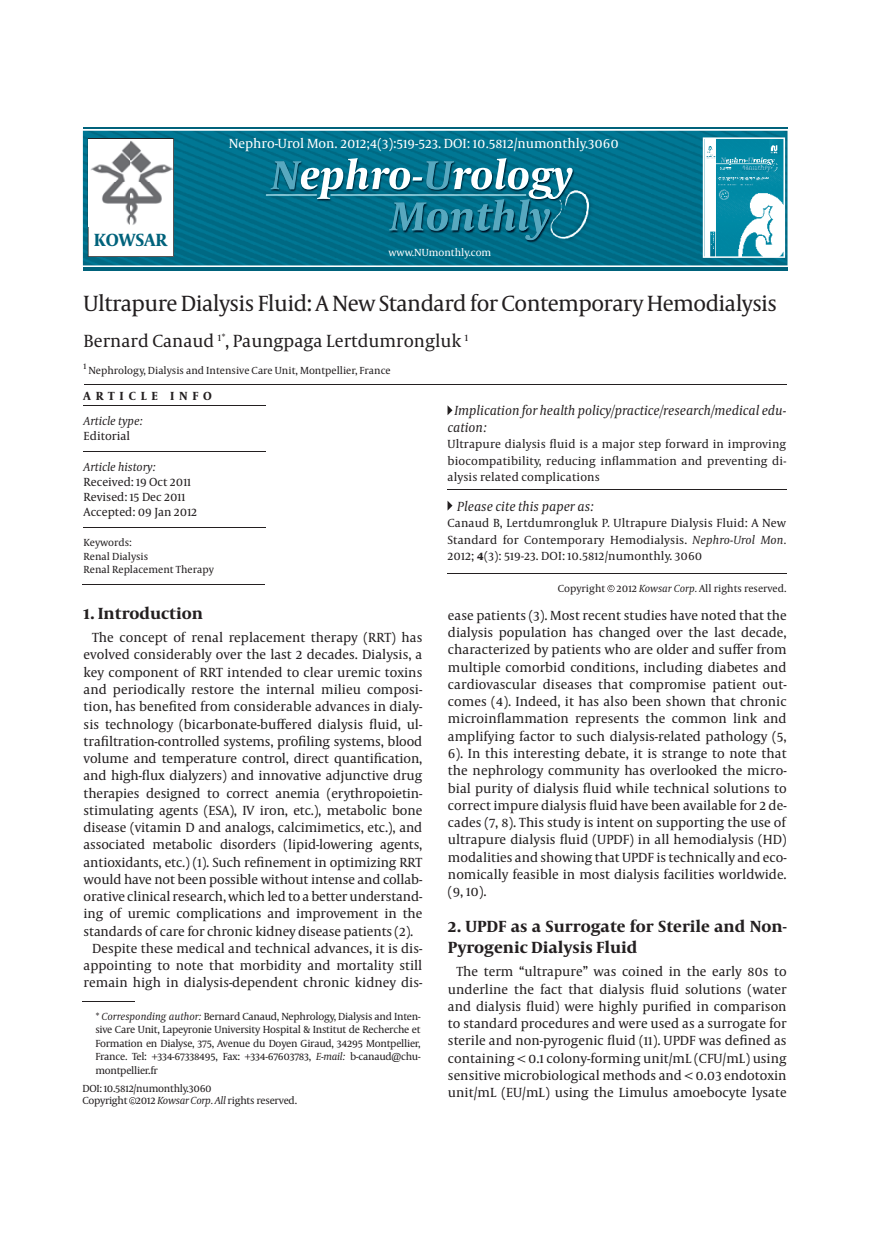
<style>
.page{position:relative;width:893px;height:1234px;background:#fff}
.page>*{position:absolute;margin:0;border:0;box-sizing:border-box;transform-origin:0 0}
.t1{font:22.5px "Capitolium News";letter-spacing:-.025em;color:#231f20}
.t2{font:18px "Capitolium News";color:#231f20}
.t3{font:700 18px "Capitolium News";color:#00627b}
.t4{font:700 16.5px/21px "Capitolium News";color:#231f20}
.t5{font:13.5px/17.2px "Capitolium News";letter-spacing:-.01em;color:#231f20;text-align:justify}
.t6{font:italic 13.5px/16.5px "Capitolium News";color:#231f20}
.t7{font:13.5px "Capitolium News";color:#fff}
.t8{font:12px/16.5px "Capitolium News";letter-spacing:.01em;color:#231f20;text-align:justify}
.t9{font:italic 12px "Capitolium News";color:#231f20}
.t10{font:700 12px "Capitolium News";letter-spacing:.4em;color:#231f20}
.t11{font:10.5px/13.5px "Capitolium News";color:#231f20}
.t12{font:10.5px/12.6px "Capitolium News";letter-spacing:-.025em;color:#231f20}
.t13{font:10.5px "Capitolium News";color:#fff}
.s1{font-style:italic}
.s2{font-weight:700}
</style>
<div class="page">
<img style="left:83px;top:131px;width:704px;height:134px">
<svg style="left:88px;top:138px;width:86px;height:119px"></svg>
<img style="left:89px;top:138px;width:84px;height:88px">
<hr style="left:83px;top:267px;width:704px;height:4px;background:#00627b">
<hr style="left:83px;top:128px;width:704px;height:1px;background:#00627b">
<svg style="left:703px;top:137px;width:82px;height:121px"></svg>
<hr style="left:84px;top:384px;width:702px;height:1px;background:#231f20">
<hr style="left:84px;top:527px;width:182px;height:1px;background:#231f20">
<hr style="left:83px;top:584px;width:182px;height:1px;background:#231f20">
<hr style="left:84px;top:451px;width:182px;height:1px;background:#231f20">
<hr style="left:84px;top:405px;width:182px;height:1px;background:#231f20">
<hr style="left:83px;top:1000px;width:52px;height:1px;background:#231f20">
<svg style="left:129px;top:1097px;width:7px;height:7px"></svg>
<svg style="left:448px;top:501px;width:4px;height:9px"></svg>
<svg style="left:448px;top:406px;width:4px;height:9px"></svg>
<hr style="left:448px;top:573px;width:339px;height:1px;background:#231f20">
<hr style="left:448px;top:489px;width:339px;height:1px;background:#231f20">
<svg style="left:607px;top:585px;width:7px;height:7px"></svg>
<p class="t7" style="left:229px;top:136px;width:392px">Nephro-Urol Mon. 2012;4(3):519-523. DoI: 10.5812/numonthly.3060</p>
<h2 class="t3" style="left:94px;top:230px;width:75px">KOWSAR</h2>
<p class="t13" style="left:389px;top:247px;width:104px">www.NUmonthly.com</p>
<h1 class="t1" style="left:84px;top:290px;width:695px">Ultrapure Dialysis Fluid: A New Standard for Contemporary hemodialysis</h1>
<h2 class="t2" style="left:84px;top:330px;width:386px">Bernard Canaud <sup>1*</sup>, Paungpaga lertdumrongluk <sup>1</sup></h2>
<p class="t11" style="left:84px;top:363px;width:309px"><sup>1</sup> Nephrology, Dialysis and Intensive Care Unit, Montpellier, France</p>
<p class="t10" style="left:84px;top:388px;width:130px">ARTICLE INFO</p>
<p class="t9" style="left:84px;top:414px;width:61px">Article type:</p>
<p class="t8" style="left:84px;top:428px;width:48px">Editorial</p>
<p class="t9" style="left:84px;top:460px;width:74px">Article history:</p>
<p class="t8" style="left:84px;top:474px;width:115px;line-height:15px;text-align:left">Received: 19 oct 2011<br>Revised: 15 Dec 2011<br>Accepted: 09 Jan 2012</p>
<p class="t11" style="left:84px;top:536px;width:132px">Keywords:<br>Renal Dialysis<br>Renal Replacement Therapy</p>
<p class="t4" style="left:84px;top:603px;width:121px">1. Introduction</p>
<p class="t5" style="left:92px;top:629px;width:332px">The concept of renal replacement therapy (RRT) has</p>
<p class="t5" style="left:84px;top:646px;width:340px">evolved considerably over the last 2 decades. Dialysis, a</p>
<p class="t5" style="left:84px;top:663px;width:340px">key component of RRT intended to clear uremic toxins</p>
<p class="t5" style="left:84px;top:681px;width:340px">and periodically restore the internal milieu composi-</p>
<p class="t5" style="left:84px;top:698px;width:340px">tion, has benefited from considerable advances in dialy-</p>
<p class="t5" style="left:84px;top:715px;width:340px">sis technology (bicarbonate-buffered dialysis fluid, ul-</p>
<p class="t5" style="left:84px;top:732px;width:340px">trafiltration-controlled systems, profiling systems, blood</p>
<p class="t5" style="left:84px;top:750px;width:340px">volume and temperature control, direct quantification,</p>
<p class="t5" style="left:84px;top:767px;width:340px">and high-flux dialyzers) and innovative adjunctive drug</p>
<p class="t5" style="left:84px;top:784px;width:340px">therapies designed to correct anemia (erythropoietin-</p>
<p class="t5" style="left:84px;top:801px;width:340px">stimulating agents (ESA), IV iron, etc.), metabolic bone</p>
<p class="t5" style="left:84px;top:819px;width:340px">disease (vitamin D and analogs, calcimimetics, etc.), and</p>
<p class="t5" style="left:84px;top:836px;width:340px">associated metabolic disorders (lipid-lowering agents,</p>
<p class="t5" style="left:84px;top:853px;width:340px">antioxidants, etc.) (1). Such refinement in optimizing RRT</p>
<p class="t5" style="left:84px;top:870px;width:340px">would have not been possible without intense and collab-</p>
<p class="t5" style="left:84px;top:888px;width:340px">orative clinical research, which led to a better understand-</p>
<p class="t5" style="left:84px;top:905px;width:340px">ing of uremic complications and improvement in the</p>
<p class="t5" style="left:84px;top:922px;width:331px">standards of care for chronic kidney disease patients (2).</p>
<p class="t5" style="left:92px;top:939px;width:332px">Despite these medical and technical advances, it is dis-</p>
<p class="t5" style="left:84px;top:957px;width:340px">appointing to note that morbidity and mortality still</p>
<p class="t5" style="left:84px;top:974px;width:340px">remain high in dialysis-dependent chronic kidney dis-</p>
<p class="t11" style="left:95px;top:1009px;width:327px;text-align:justify">* <span class="s1">Corresponding author:</span> Bernard Canaud, Nephrology, Dialysis and Inten&shy;sive Care Unit, lapeyronie University hospital &amp; Institut de Recherche et Formation en Dialyse, 375, Avenue du Doyen Giraud, 34295 Montpellier, France. Tel: +334-67338495, Fax: +334-67603783, <span class="s1">E-mail:</span> b-canaud@chu&shy;montpellier.fr</p>
<p class="t12" style="left:83px;top:1081px;width:216px">DoI: 10.5812/numonthly.3060<br>Copyright <sup>c</sup> 2012 <span class="s1">Kowsar Corp. All</span> rights reserved.</p>
<p class="t6" style="left:447px;top:402px;width:340px;text-indent:7px">Implication for health policy/practice/research/medical edu&shy;cation:</p>
<p class="t8" style="left:448px;top:436px;width:340px">Ultrapure dialysis fluid is a major step forward in improving biocompatibility, reducing inflammation and preventing di&shy;alysis related complications</p>
<p class="t6" style="left:457px;top:498px;width:138px">Please cite this paper as:</p>
<p class="t8" style="left:448px;top:515px;width:340px">Canaud B, lertdumrongluk P. Ultrapure Dialysis Fluid: A New Standard for Contemporary hemodialysis. <span class="s1">Nephro-Urol Mon.<br></span>2012; <span class="s2">4</span>(3): 519-23. DoI: 10.5812/numonthly. 3060</p>
<p class="t11" style="left:558px;top:582px;width:230px">Copyright <sup>c</sup> 2012 <span class="s1">Kowsar Corp.</span> All rights reserved.</p>
<p class="t5" style="left:448px;top:606px;width:340px">ease patients (3). Most recent studies have noted that the dialysis population has changed over the last decade, characterized by patients who are older and suffer from multiple comorbid conditions, including diabetes and cardiovascular diseases that compromise patient out&shy;comes (4). Indeed, it has also been shown that chronic microinflammation represents the common link and amplifying factor to such dialysis-related pathology (5, 6). In this interesting debate, it is strange to note that the nephrology community has overlooked the micro&shy;bial purity of dialysis fluid while technical solutions to correct impure dialysis fluid have been available for 2 de&shy;cades (7, 8). This study is intent on supporting the use of ultrapure dialysis fluid (UPDF) in all hemodialysis (hD) modalities and showing that UPDF is technically and eco&shy;nomically feasible in most dialysis facilities worldwide. (9, 10).</p>
<p class="t4" style="left:448px;top:916px;width:340px">2. UPDF as a Surrogate for Sterile and Non-<br>Pyrogenic Dialysis Fluid</p>
<p class="t5" style="left:448px;top:963px;width:340px;text-indent:9px">The term “ultrapure” was coined in the early 80s to underline the fact that dialysis fluid solutions (water and dialysis fluid) were highly purified in comparison to standard procedures and were used as a surrogate for sterile and non-pyrogenic fluid (11). UPDF was defined as containing &lt; 0.1 colony-forming unit/ml (CFU/ml) using sensitive microbiological methods and &lt; 0.03 endotoxin unit/ml (EU/ml) using the limulus amoebocyte lysate</p>
</div>
